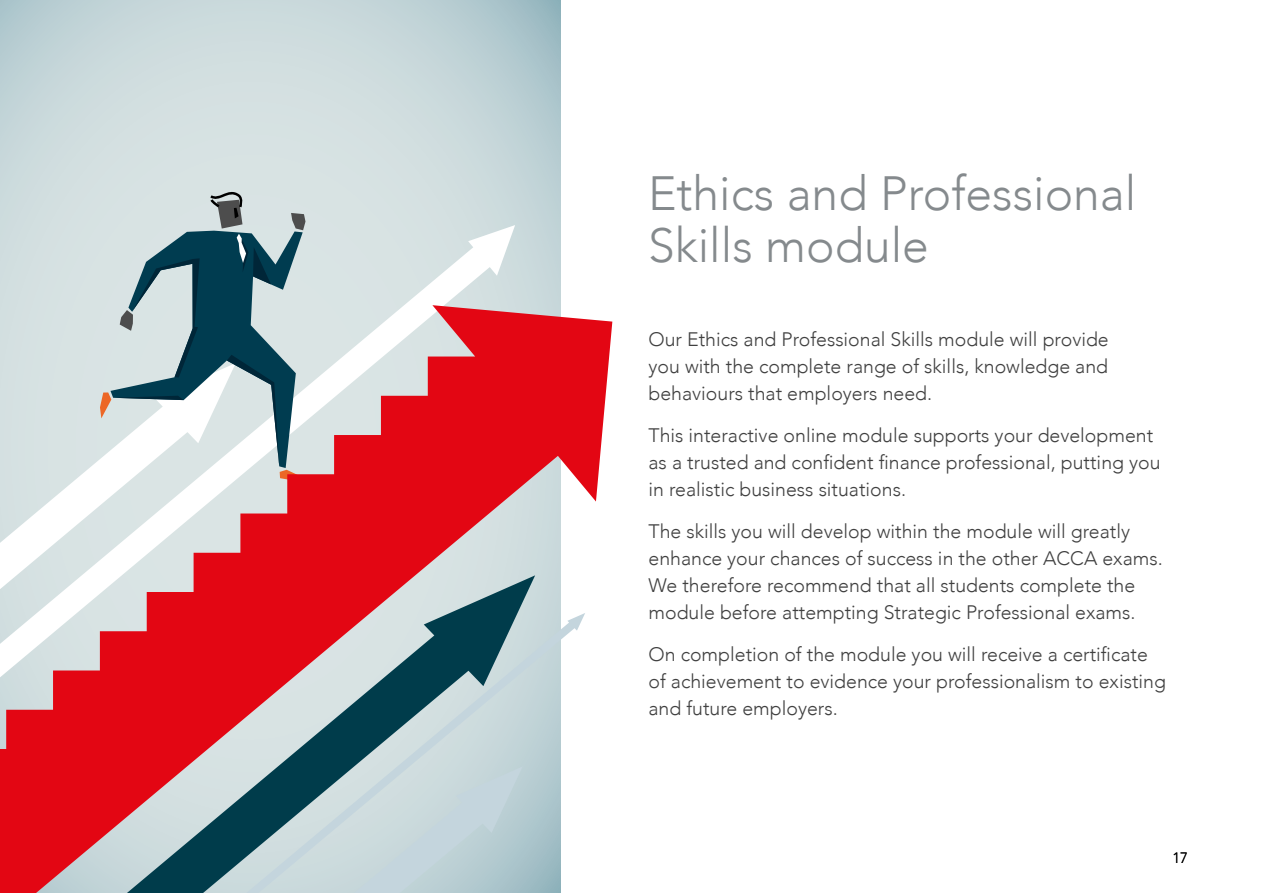
<style>
.page{position:relative;width:1263px;height:893px;background:#fff}
.page>*{position:absolute;margin:0;border:0;box-sizing:border-box;transform-origin:0 0}
.t1{font:300 48px/52.5px "Avenir";color:#858a8d}
.t2{font:300 19.5px/27px "Avenir";color:#404040}
.t3{font:300 15px "Avenir";color:#000}
</style>
<div class="page">
<svg style="left:0;top:0;width:560px;height:305px;background:#cbdadc"></svg>
<svg style="left:0;top:225px;width:515px;height:80px;background:#dae4e5"></svg>
<svg style="left:111px;top:231px;width:192px;height:74px;background:#7798a1"></svg>
<svg style="left:291px;top:213px;width:14px;height:17px"></svg>
<svg style="left:120px;top:258px;width:80px;height:47px;background:#8fa7ae"></svg>
<svg style="left:210px;top:190px;width:61px;height:94px;background:#5f7e88"></svg>
<svg style="left:0;top:305px;width:612px;height:588px;background:#c99097"></svg>
<h1 class="t1" style="left:648px;top:167px;width:490px">Ethics and Professional<br>Skills module</h1>
<p class="t2" style="left:648px;top:326px;width:462px;text-align:justify">Our Ethics and Professional Skills module will provide you with the complete range of skills, knowledge and behaviours that employers need.</p>
<p class="t2" style="left:648px;top:422px;width:514px">This interactive online module supports your development as a trusted and confident finance professional, putting you in realistic business situations.</p>
<p class="t2" style="left:648px;top:518px;width:516px">The skills you will develop within the module will greatly enhance your chances of success in the other ACCA exams.<br>We therefore recommend that all students complete the module before attempting Strategic Professional exams.</p>
<p class="t2" style="left:648px;top:641px;width:519px">On completion of the module you will receive a certificate of achievement to evidence your professionalism to existing and future employers.</p>
<p class="t3" style="left:1172px;top:849px;width:17px">17</p>
</div>
